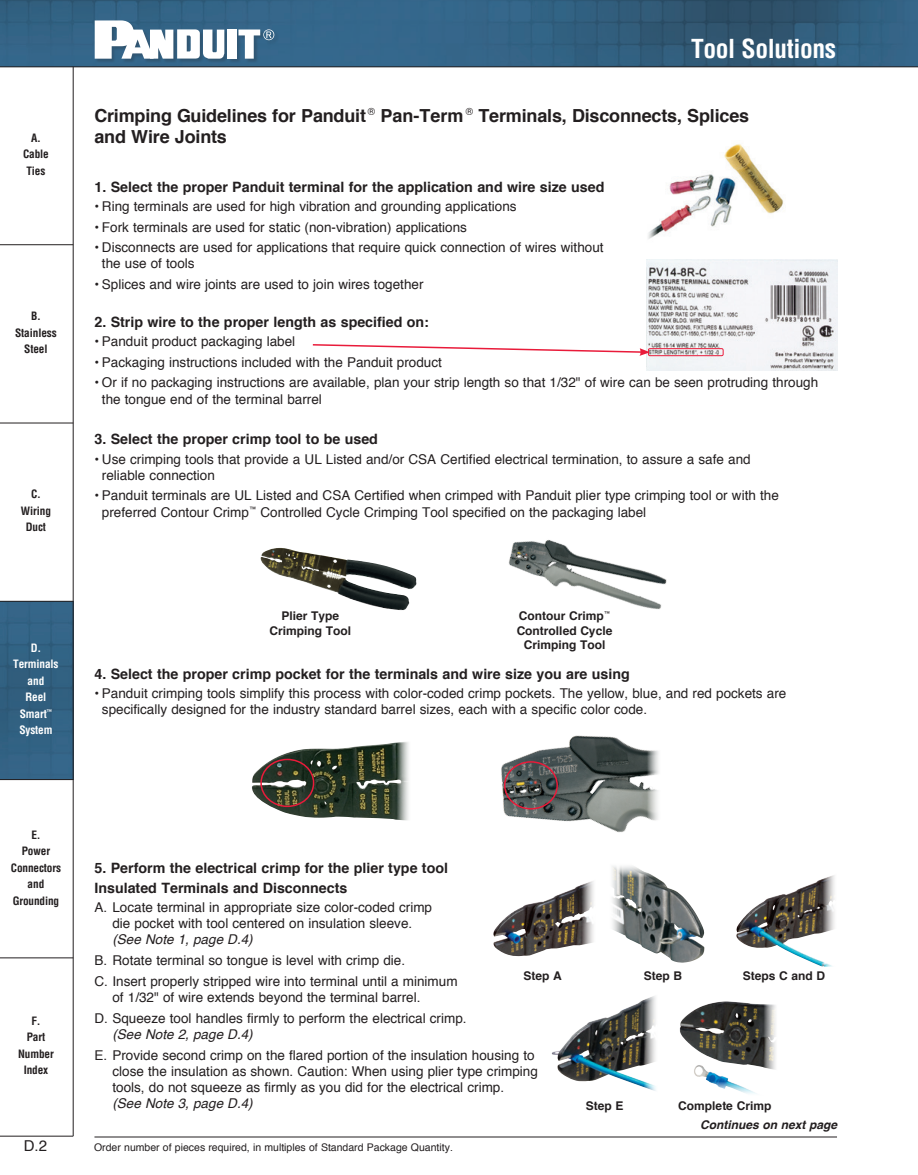
<style>
.page{position:relative;width:918px;height:1175px;background:#fff}
.page>*{position:absolute;margin:0;border:0;box-sizing:border-box;transform-origin:0 0}
.t1{font:700 condensed 25.5px "Helvetica";letter-spacing:-.015em;color:#fff}
.t2{font:700 18px/21.6px "Helvetica";letter-spacing:-.01em;color:#231f20}
.t3{font:15px "Helvetica";color:#231f20}
.t4{font:700 14.25px/20.1px "Helvetica";color:#231f20}
.t5{font:13.5px/16.2px "Helvetica";color:#231f20}
.t6{font:italic 13.5px "Helvetica";color:#231f20}
.t7{font:700 12px/14.4px "Helvetica";color:#231f20;text-align:center}
.t8{font:italic 700 12px "Helvetica";color:#231f20}
.t9{font:700 condensed 11.25px/16.5px "Helvetica";letter-spacing:-.01em;color:#231f20;text-align:center}
.t10{font:700 condensed 11.25px/16.5px "Helvetica";letter-spacing:-.01em;color:#fff;text-align:center}
.t11{font:10.5px "Helvetica";color:#231f20}
</style>
<div class="page">
<img style="left:0;top:0;width:918px;height:67px">
<div style="left:95px;top:20px;width:184px;height:43px;background:#231f20;opacity:.22"></div>
<div style="left:228px;top:30px;width:9px;height:29px;background:#fff"></div>
<svg style="left:95px;top:20px;width:129px;height:39px"></svg>
<svg style="left:238px;top:29px;width:36px;height:30px"></svg>
<div style="left:0;top:602px;width:73px;height:177px;background:#326283"></div>
<hr style="left:0;top:244px;width:73px;height:1px;background:#231f20">
<hr style="left:0;top:423px;width:73px;height:1px;background:#231f20">
<hr style="left:0;top:601px;width:73px;height:1px;background:#231f20">
<hr style="left:0;top:779px;width:73px;height:1px;background:#231f20">
<hr style="left:0;top:957px;width:73px;height:1px;background:#231f20">
<hr style="left:0;top:1135px;width:73px;height:1px;background:#231f20">
<hr style="left:0;top:67px;width:918px;height:1px;background:#231f20">
<hr style="left:73px;top:67px;width:1px;height:1069px;background:#231f20">
<hr style="left:94px;top:1136px;width:743px;height:1px;background:#231f20">
<img style="left:646px;top:259px;width:191px;height:111px">
<img style="left:260px;top:548px;width:157px;height:62px">
<img style="left:508px;top:540px;width:159px;height:69px">
<svg style="left:252px;top:742px;width:157px;height:79px"></svg>
<img style="left:252px;top:742px;width:146px;height:45px">
<img style="left:648px;top:144px;width:136px;height:95px">
<img style="left:493px;top:881px;width:101px;height:75px">
<img style="left:612px;top:866px;width:92px;height:96px">
<img style="left:551px;top:996px;width:105px;height:95px">
<img style="left:736px;top:875px;width:99px;height:91px">
<img style="left:679px;top:1001px;width:97px;height:93px">
<img style="left:501px;top:735px;width:158px;height:98px">
<svg style="left:312px;top:343px;width:338px;height:13px"></svg>
<div style="left:260px;top:758px;width:54px;height:49px;border:2px solid #e91b3a;border-radius:50%"></div>
<div style="left:504px;top:761px;width:54px;height:48px;border:2px solid #e91b3a;border-radius:50%"></div>
<div style="left:648px;top:348px;width:75px;height:8px;border:1px solid #e91b3a"></div>
<p class="t9" style="left:23px;top:129px;width:27px">A.<br>Cable<br>Ties</p>
<p class="t9" style="left:15px;top:307px;width:43px">B.<br>Stainless<br>Steel</p>
<p class="t9" style="left:21px;top:486px;width:32px">C.<br>Wiring<br>Duct</p>
<p class="t10" style="left:13px;top:639px;width:47px">D.<br>Terminals and<br>Reel<br>Smart<sup>™<br></sup>System</p>
<h1 class="t1" style="left:691px;top:33px;width:147px">Tool Solutions</h1>
<h2 class="t2" style="left:94px;top:105px;width:656px">Crimping Guidelines for Panduit <sup>®</sup> Pan-Term <sup>®</sup> Terminals, Disconnects, Splices and Wire Joints</h2>
<p class="t4" style="left:94px;top:177px;width:511px">1. Select the proper Panduit terminal for the application and wire size used</p>
<p class="t5" style="left:94px;top:198px;width:424px">• Ring terminals are used for high vibration and grounding applications</p>
<p class="t5" style="left:94px;top:219px;width:374px">• Fork terminals are used for static (non-vibration) applications</p>
<p class="t5" style="left:102px;top:240px;width:503px;text-indent:-8px">• Disconnects are used for applications that require quick connection of wires without the use of tools</p>
<p class="t5" style="left:94px;top:277px;width:331px">• Splices and wire joints are used to join wires together</p>
<p class="t4" style="left:94px;top:312px;width:336px">2. Strip wire to the proper length as specified on:</p>
<p class="t5" style="left:94px;top:333px;width:202px">• Panduit product packaging label</p>
<p class="t5" style="left:94px;top:354px;width:349px">• Packaging instructions included with the Panduit product</p>
<p class="t5" style="left:102px;top:375px;width:718px;text-indent:-8px">• Or if no packaging instructions are available, plan your strip length so that 1/32" of wire can be seen protruding through the tongue end of the terminal barrel</p>
<p class="t4" style="left:94px;top:429px;width:285px">3. Select the proper crimp tool to be used</p>
<p class="t5" style="left:102px;top:451px;width:650px;text-indent:-7px">• Use crimping tools that provide a UL Listed and/or CSA Certified electrical termination, to assure a safe and reliable connection</p>
<p class="t5" style="left:102px;top:488px;width:678px;text-indent:-8px">• Panduit terminals are UL Listed and CSA Certified when crimped with Panduit plier type crimping tool or with the preferred Contour Crimp<sup>™</sup> Controlled Cycle Crimping Tool specified on the packaging label</p>
<p class="t7" style="left:270px;top:609px;width:83px">Plier Type<br>Crimping Tool</p>
<p class="t7" style="left:517px;top:609px;width:97px">Contour Crimp<sup>™<br></sup>Controlled Cycle<br>Crimping Tool</p>
<p class="t4" style="left:94px;top:663px;width:537px">4. Select the proper crimp pocket for the terminals and wire size you are using</p>
<p class="t5" style="left:102px;top:685px;width:686px;text-indent:-8px">• Panduit crimping tools simplify this process with color-coded crimp pockets. The yellow, blue, and red pockets are specifically designed for the industry standard barrel sizes, each with a specific color code.</p>
<p class="t9" style="left:11px;top:826px;width:52px">E.<br>Power<br>Connectors and<br>Grounding</p>
<p class="t9" style="left:18px;top:1012px;width:37px">F.<br>Part<br>Number<br>Index</p>
<p class="t4" style="left:94px;top:857px;width:355px">5. Perform the electrical crimp for the plier type tool<br>Insulated Terminals and Disconnects</p>
<p class="t5" style="left:94px;top:899px;width:339px;text-align:center">A. Locate terminal in appropriate size color-coded crimp die pocket with tool centered on insulation sleeve.</p>
<p class="t6" style="left:112px;top:929px;width:142px">(See Note 1, page D.4)</p>
<p class="t5" style="left:94px;top:950px;width:365px;line-height:20.7px">B. Rotate terminal so tongue is level with crimp die.<br>C. Insert properly stripped wire into terminal until a minimum</p>
<p class="t5" style="left:94px;top:987px;width:374px;line-height:20.7px;text-indent:18px">of 1/32" of wire extends beyond the terminal barrel.<br>D. Squeeze tool handles firmly to perform the electrical crimp.</p>
<p class="t6" style="left:112px;top:1023px;width:142px">(See Note 2, page D.4)</p>
<p class="t5" style="left:112px;top:1047px;width:427px;text-indent:-18px">E. Provide second crimp on the flared portion of the insulation housing to close the insulation as shown. Caution: When using plier type crimping tools, do not squeeze as firmly as you did for the electrical crimp.</p>
<p class="t6" style="left:112px;top:1092px;width:142px">(See Note 3, page D.4)</p>
<p class="t7" style="left:523px;top:968px;width:40px">Step A</p>
<p class="t7" style="left:644px;top:968px;width:40px">Step B</p>
<p class="t7" style="left:743px;top:968px;width:84px">Steps C and D</p>
<p class="t7" style="left:586px;top:1099px;width:39px">Step E</p>
<p class="t7" style="left:678px;top:1099px;width:95px">Complete Crimp</p>
<p class="t8" style="left:700px;top:1115px;width:139px">Continues on next page</p>
<p class="t3" style="left:24px;top:1134px;width:25px">D.2</p>
<p class="t11" style="left:94px;top:1139px;width:360px">Order number of pieces required, in multiples of Standard Package Quantity.</p>
</div>
